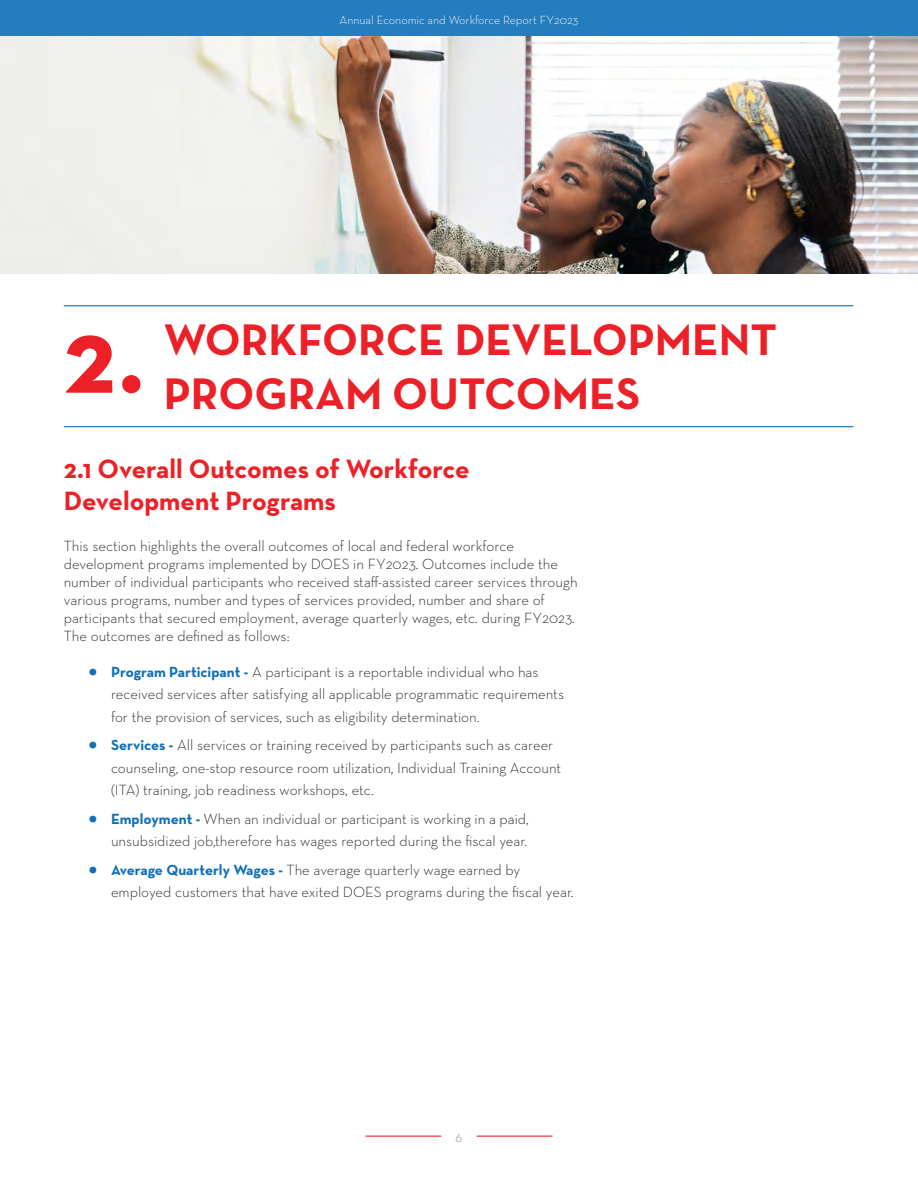
<style>
.page{position:relative;width:918px;height:1188px;background:#fff}
.page>*{position:absolute;margin:0;border:0;box-sizing:border-box;transform-origin:0 0}
.Number_headline_white{font:700 108px "Neutra Text";color:#ec2128}
.Headline_white{font:700 45px "Neutra Text";color:#ec2128}
.Subheadline_blue{font:700 27px/32.4px "Neutra Text";color:#ec2128}
.Normal_text{font:300 15px/22.5px "Neutra Text";color:#231f20}
.t1{font:300 13.5px "Neutra Text";color:#7e8083}
.Normal_text-2{font:300 12px "Neutra Text";color:#fff}
.s1{font-family:"Source Sans 3";font-weight:400;color:#0f70b8}
.s2{font-weight:700;color:#0f70b8}
</style>
<div class="page">
<hr style="left:366px;top:1136px;width:75px;height:1px;background:#ed1f26">
<hr style="left:477px;top:1136px;width:75px;height:1px;background:#ed1f26">
<img style="left:0;top:36px;width:918px;height:238px">
<hr style="left:64px;top:426px;width:789px;height:1px;background:#0f70b8">
<hr style="left:64px;top:305px;width:789px;height:1px;background:#0f70b8">
<div style="left:0;top:0;width:918px;height:36px;background:#257dbe"></div>
<p class="Normal_text-2" style="left:340px;top:13px;width:240px">Annual Economic and Workforce Report FY2023</p>
<p class="Number_headline_white" style="left:64px;top:289px;width:82px">2.</p>
<p class="Headline_white" style="left:164px;top:312px;width:615px">WORKFORCE DEVELOPMENT</p>
<p class="Headline_white" style="left:164px;top:366px;width:478px">PROGRAM OUTCOMES</p>
<p class="Subheadline_blue" style="left:64px;top:452px;width:407px">2.1 Overall Outcomes of Workforce<br>Development Programs</p>
<p class="Normal_text" style="left:64px;top:536px;width:515px;line-height:18px">This section highlights the overall outcomes of local and federal workforce development programs implemented by DOES in FY2023. Outcomes include the number of individual participants who received staff-assisted career services through various programs, number and types of services provided, number and share of participants that secured employment, average quarterly wages, etc. during FY2023.<br>The outcomes are defined as follows:</p>
<p class="Normal_text" style="left:111px;top:660px;width:455px;text-indent:-22px"><span class="s1">●</span> <span class="s2">Program Participant -</span> A participant is a reportable individual who has received services after satisfying all applicable programmatic requirements for the provision of services, such as eligibility determination.</p>
<p class="Normal_text" style="left:111px;top:733px;width:452px;text-indent:-22px"><span class="s1">●</span> <span class="s2">Services -</span> All services or training received by participants such as career counseling, one-stop resource room utilization, Individual Training Account (ITA) training, job readiness workshops, etc.</p>
<p class="Normal_text" style="left:89px;top:807px;width:442px;text-align:right"><span class="s1">●</span> <span class="s2">Employment -</span> When an individual or participant is working in a paid, unsubsidized job,therefore has wages reported during the fiscal year.</p>
<p class="Normal_text" style="left:111px;top:858px;width:464px;text-indent:-22px"><span class="s1">●</span> <span class="s2">Average Quarterly Wages -</span> The average quarterly wage earned by employed customers that have exited DOES programs during the fiscal year.</p>
<p class="t1" style="left:456px;top:1129px;width:8px">6</p>
</div>
